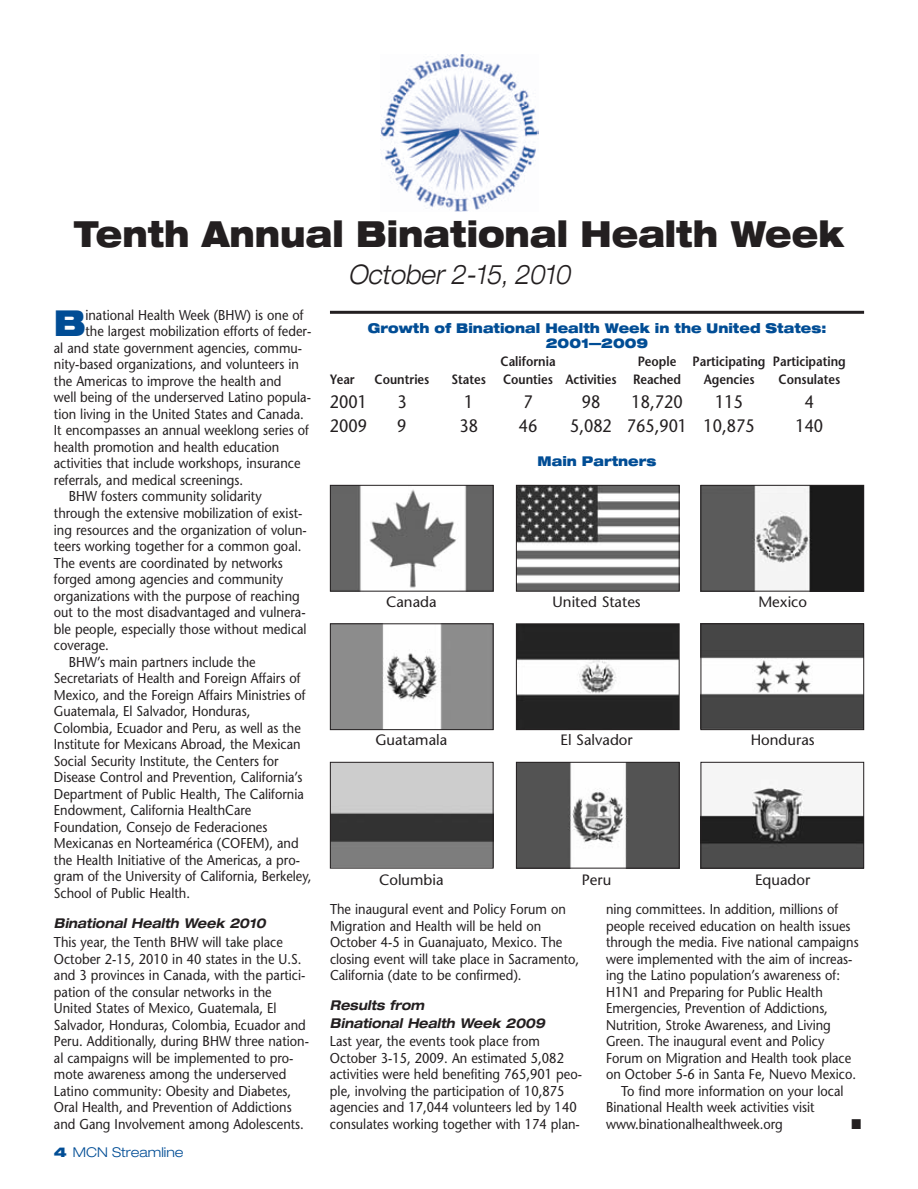
<style>
.page{position:relative;width:918px;height:1189px;background:#fff}
.page>*{position:absolute;margin:0;border:0;box-sizing:border-box;transform-origin:0 0}
.t1{font:900 expanded 36px "Helvetica Neue";color:#231f20;scale:.85 1}
.t2{font:900 expanded 35.85px "Helvetica Neue";color:#014d95;scale:.9 1}
.t3{font:italic 300 expanded 27px "Helvetica Neue";color:#231f20;scale:.85 1}
.t4{font:18px "Stone Sans";color:#231f20;scale:.9 1}
.t5{font:15px "Stone Sans";color:#231f20}
.t6{font:14.25px/16.5px "Stone Sans";color:#231f20;scale:.9 1}
.t7{font:14.25px "Zapf Dingbats ITC";color:#231f20;scale:.9 1}
.t8{font:600 13.5px "Stone Sans";color:#231f20;scale:.9 1}
.t9{font:900 expanded 13.5px/15px "Helvetica Neue";color:#014d95;text-align:center;scale:.9 1}
.t10{font:italic 700 expanded 13.5px/18px "Helvetica Neue";color:#231f20;scale:.9 1}
.t11{font:300 expanded 13.5px "Helvetica Neue";color:#014d95}
.s1{font-weight:900}
</style>
<div class="page">
<img style="left:380px;top:55px;width:159px;height:157px">
<hr style="left:330px;top:311px;width:534px;height:3px;background:#231f20">
<img style="left:332px;top:487px;width:159px;height:102px">
<div style="left:330px;top:485px;width:163px;height:106px;border:1px solid #231f20"></div>
<img style="left:518px;top:487px;width:159px;height:102px">
<div style="left:516px;top:485px;width:163px;height:106px;border:1px solid #231f20"></div>
<img style="left:702px;top:487px;width:160px;height:102px">
<div style="left:700px;top:485px;width:164px;height:106px;border:1px solid #231f20"></div>
<img style="left:332px;top:625px;width:159px;height:102px">
<div style="left:330px;top:623px;width:163px;height:106px;border:1px solid #231f20"></div>
<img style="left:518px;top:625px;width:159px;height:102px">
<div style="left:516px;top:623px;width:163px;height:106px;border:1px solid #231f20"></div>
<img style="left:702px;top:625px;width:160px;height:102px">
<div style="left:700px;top:623px;width:164px;height:106px;border:1px solid #231f20"></div>
<img style="left:332px;top:763px;width:159px;height:103px">
<div style="left:330px;top:761px;width:163px;height:107px;border:1px solid #231f20"></div>
<img style="left:518px;top:763px;width:159px;height:103px">
<div style="left:516px;top:761px;width:163px;height:107px;border:1px solid #231f20"></div>
<img style="left:702px;top:781px;width:160px;height:85px">
<div style="left:700px;top:761px;width:164px;height:107px;border:1px solid #231f20"></div>
<h1 class="t1" style="left:74px;top:210px;width:907px">Tenth Annual Binational Health Week</h1>
<h3 class="t3" style="left:348px;top:258px;width:263px">October 2-15, 2010</h3>
<p class="t9" style="left:368px;top:320px;width:511px">Growth of Binational Health Week in the United States:<br>2001—2009</p>
<p class="t8" style="left:500px;top:352px;width:63px">California</p>
<p class="t8" style="left:638px;top:352px;width:233px">People Participating Participating</p>
<p class="t8" style="left:330px;top:370px;width:29px">Year</p>
<p class="t8" style="left:374px;top:370px;width:62px">Countries</p>
<p class="t8" style="left:451px;top:370px;width:40px">States</p>
<p class="t8" style="left:503px;top:370px;width:199px">Counties Activities Reached</p>
<p class="t8" style="left:704px;top:370px;width:58px">Agencies</p>
<p class="t8" style="left:778px;top:370px;width:70px">Consulates</p>
<p class="t4" style="left:330px;top:390px;width:43px">2001</p>
<p class="t4" style="left:397px;top:390px;width:12px">3</p>
<p class="t4" style="left:464px;top:390px;width:12px">1</p>
<p class="t4" style="left:523px;top:390px;width:12px">7</p>
<p class="t4" style="left:582px;top:390px;width:22px">98</p>
<p class="t4" style="left:631px;top:390px;width:58px">18,720</p>
<p class="t4" style="left:715px;top:390px;width:32px">115</p>
<p class="t4" style="left:805px;top:390px;width:12px">4</p>
<p class="t4" style="left:330px;top:414px;width:43px">2009</p>
<p class="t4" style="left:397px;top:414px;width:12px">9</p>
<p class="t4" style="left:459px;top:414px;width:22px">38</p>
<p class="t4" style="left:519px;top:414px;width:22px">46</p>
<p class="t4" style="left:570px;top:414px;width:207px">5,082 765,901 10,875</p>
<p class="t4" style="left:795px;top:414px;width:32px">140</p>
<p class="t9" style="left:538px;top:453px;width:133px">Main Partners</p>
<h2 class="t2" style="left:54px;top:300px;width:37px">B</h2>
<p class="t6" style="left:85px;top:306px;width:244px">inational Health Week (BHW) is one of</p>
<p class="t6" style="left:85px;top:323px;width:252px">the largest mobilization efforts of feder-</p>
<p class="t6" style="left:54px;top:339px;width:277px">al and state government agencies, commu-</p>
<p class="t6" style="left:54px;top:356px;width:274px">nity-based organizations, and volunteers in</p>
<p class="t6" style="left:54px;top:372px;width:254px">the Americas to improve the health and</p>
<p class="t6" style="left:54px;top:389px;width:287px">well being of the underserved Latino popula-</p>
<p class="t6" style="left:54px;top:405px;width:279px">tion living in the United States and Canada.</p>
<p class="t6" style="left:54px;top:422px;width:285px">It encompasses an annual weeklong series of</p>
<p class="t6" style="left:54px;top:438px;width:252px">health promotion and health education</p>
<p class="t6" style="left:54px;top:455px;width:275px">activities that include workshops, insurance</p>
<p class="t6" style="left:54px;top:471px;width:212px">referrals, and medical screenings.</p>
<p class="t6" style="left:69px;top:488px;width:216px">BHW fosters community solidarity</p>
<p class="t6" style="left:54px;top:504px;width:278px">through the extensive mobilization of exist-</p>
<p class="t6" style="left:54px;top:521px;width:282px">ing resources and the organization of volun-</p>
<p class="t6" style="left:54px;top:537px;width:277px">teers working together for a common goal.</p>
<p class="t6" style="left:54px;top:554px;width:256px">The events are coordinated by networks</p>
<p class="t6" style="left:54px;top:570px;width:256px">forged among agencies and community</p>
<p class="t6" style="left:54px;top:587px;width:275px">organizations with the purpose of reaching</p>
<p class="t6" style="left:54px;top:603px;width:281px">out to the most disadvantaged and vulnera-</p>
<p class="t6" style="left:54px;top:620px;width:282px">ble people, especially those without medical</p>
<p class="t6" style="left:54px;top:636px;width:63px">coverage.</p>
<p class="t6" style="left:69px;top:653px;width:209px">BHW’s main partners include the</p>
<p class="t6" style="left:54px;top:669px;width:275px">Secretariats of Health and Foreign Affairs of</p>
<p class="t6" style="left:54px;top:686px;width:281px">Mexico, and the Foreign Affairs Ministries of</p>
<p class="t6" style="left:54px;top:702px;width:220px">Guatemala, El Salvador, Honduras,</p>
<p class="t6" style="left:54px;top:719px;width:276px">Colombia, Ecuador and Peru, as well as the</p>
<p class="t6" style="left:54px;top:735px;width:276px">Institute for Mexicans Abroad, the Mexican</p>
<p class="t6" style="left:54px;top:752px;width:251px">Social Security Institute, the Centers for</p>
<p class="t6" style="left:54px;top:768px;width:278px">Disease Control and Prevention, California’s</p>
<p class="t6" style="left:54px;top:785px;width:279px">Department of Public Health, The California</p>
<p class="t6" style="left:54px;top:801px;width:221px">Endowment, California HealthCare</p>
<p class="t6" style="left:54px;top:818px;width:239px">Foundation, Consejo de Federaciones</p>
<p class="t6" style="left:54px;top:834px;width:273px">Mexicanas en Norteamérica (COFEM), and</p>
<p class="t6" style="left:54px;top:851px;width:275px">the Health Initiative of the Americas, a pro-</p>
<p class="t6" style="left:54px;top:867px;width:288px">gram of the University of California, Berkeley,</p>
<p class="t6" style="left:54px;top:884px;width:153px">School of Public Health.</p>
<p class="t10" style="left:54px;top:913px;width:237px">Binational Health Week 2010</p>
<p class="t6" style="left:54px;top:933px;width:285px">This year, the Tenth BHW will take place October 2-15, 2010 in 40 states in the U.S. and 3 provinces in Canada, with the partici&shy;pation of the consular networks in the United States of Mexico, Guatemala, El Salvador, Honduras, Colombia, Ecuador and Peru. Additionally, during BHW three nation&shy;al campaigns will be implemented to pro&shy;mote awareness among the underserved Latino community: Obesity and Diabetes, Oral Health, and Prevention of Addictions and Gang Involvement among Adolescents.</p>
<p class="t5" style="left:386px;top:592px;width:52px">Canada</p>
<p class="t5" style="left:552px;top:592px;width:90px">United States</p>
<p class="t5" style="left:758px;top:592px;width:50px">Mexico</p>
<p class="t5" style="left:375px;top:730px;width:73px">Guatamala</p>
<p class="t5" style="left:560px;top:730px;width:74px">El Salvador</p>
<p class="t5" style="left:751px;top:730px;width:65px">Honduras</p>
<p class="t5" style="left:379px;top:870px;width:66px">Columbia</p>
<p class="t5" style="left:582px;top:870px;width:31px">Peru</p>
<p class="t5" style="left:755px;top:870px;width:57px">Equador</p>
<p class="t6" style="left:606px;top:900px;width:260px">ning committees. In addition, millions of</p>
<p class="t6" style="left:606px;top:917px;width:273px">people received education on health issues</p>
<p class="t6" style="left:606px;top:933px;width:282px">through the media. Five national campaigns</p>
<p class="t6" style="left:606px;top:950px;width:275px">were implemented with the aim of increas-</p>
<p class="t6" style="left:606px;top:966px;width:261px">ing the Latino population’s awareness of:</p>
<p class="t6" style="left:606px;top:983px;width:242px">H1N1 and Preparing for Public Health</p>
<p class="t6" style="left:606px;top:999px;width:248px">Emergencies, Prevention of Addictions,</p>
<p class="t6" style="left:606px;top:1016px;width:251px">Nutrition, Stroke Awareness, and Living</p>
<p class="t6" style="left:606px;top:1032px;width:244px">Green. The inaugural event and Policy</p>
<p class="t6" style="left:606px;top:1049px;width:274px">Forum on Migration and Health took place</p>
<p class="t6" style="left:606px;top:1065px;width:279px">on October 5-6 in Santa Fe, Nuevo Mexico.</p>
<p class="t6" style="left:621px;top:1082px;width:249px">To find more information on your local</p>
<p class="t6" style="left:606px;top:1098px;width:233px">Binational Health week activities visit</p>
<p class="t6" style="left:606px;top:1115px;width:198px">www.binationalhealthweek.org</p>
<p class="t7" style="left:851px;top:1116px;width:12px">■</p>
<p class="t6" style="left:330px;top:900px;width:278px">The inaugural event and Policy Forum on Migration and Health will be held on October 4-5 in Guanajuato, Mexico. The closing event will take place in Sacramento, California (date to be confirmed).</p>
<p class="t10" style="left:330px;top:995px;width:240px">Results from<br>Binational Health Week 2009</p>
<p class="t6" style="left:330px;top:1032px;width:281px">Last year, the events took place from October 3-15, 2009. An estimated 5,082 activities were held benefiting 765,901 peo&shy;ple, involving the participation of 10,875 agencies and 17,044 volunteers led by 140 consulates working together with 174 plan-</p>
<p class="t11" style="left:54px;top:1143px;width:131px"><span class="s1">4</span> MCN Streamline</p>
</div>
